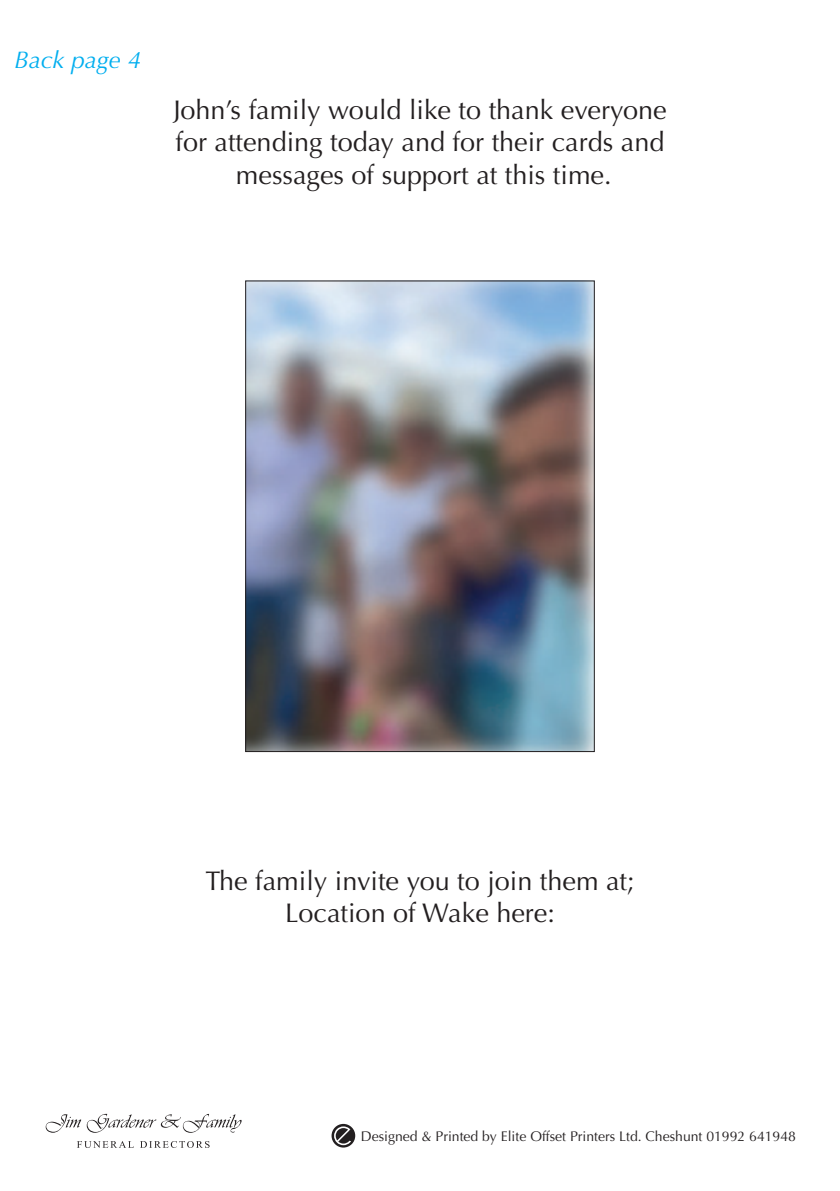
<style>
.page{position:relative;width:840px;height:1191px;background:#fff}
.page>*{position:absolute;margin:0;border:0;box-sizing:border-box;transform-origin:0 0}
.t1{font:27px/32.4px "Optima";color:#231f20;text-align:center}
.t2{font:italic 24px "Optima";color:#00aeef}
.t3{font:14px "Optima";color:#231f20}
</style>
<div class="page">
<img style="left:247px;top:283px;width:345px;height:467px">
<svg style="left:46px;top:1114px;width:35px;height:18px"></svg>
<svg style="left:87px;top:1113px;width:154px;height:19px"></svg>
<svg style="left:77px;top:1141px;width:57px;height:6px"></svg>
<svg style="left:140px;top:1141px;width:69px;height:6px"></svg>
<svg style="left:331px;top:1123px;width:24px;height:24px"></svg>
<p class="t2" style="left:14px;top:46px;width:128px">Back page 4</p>
<p class="t1" style="left:173px;top:94px;width:494px">John’s family would like to thank everyone for attending today and for their cards and messages of support at this time.</p>
<p class="t1" style="left:205px;top:864px;width:430px">The family invite you to join them at;<br>Location of Wake here:</p>
<p class="t3" style="left:360px;top:1127px;width:436px">Designed &amp; Printed by Elite Offset Printers Ltd. Cheshunt 01992 641948</p>
</div>
